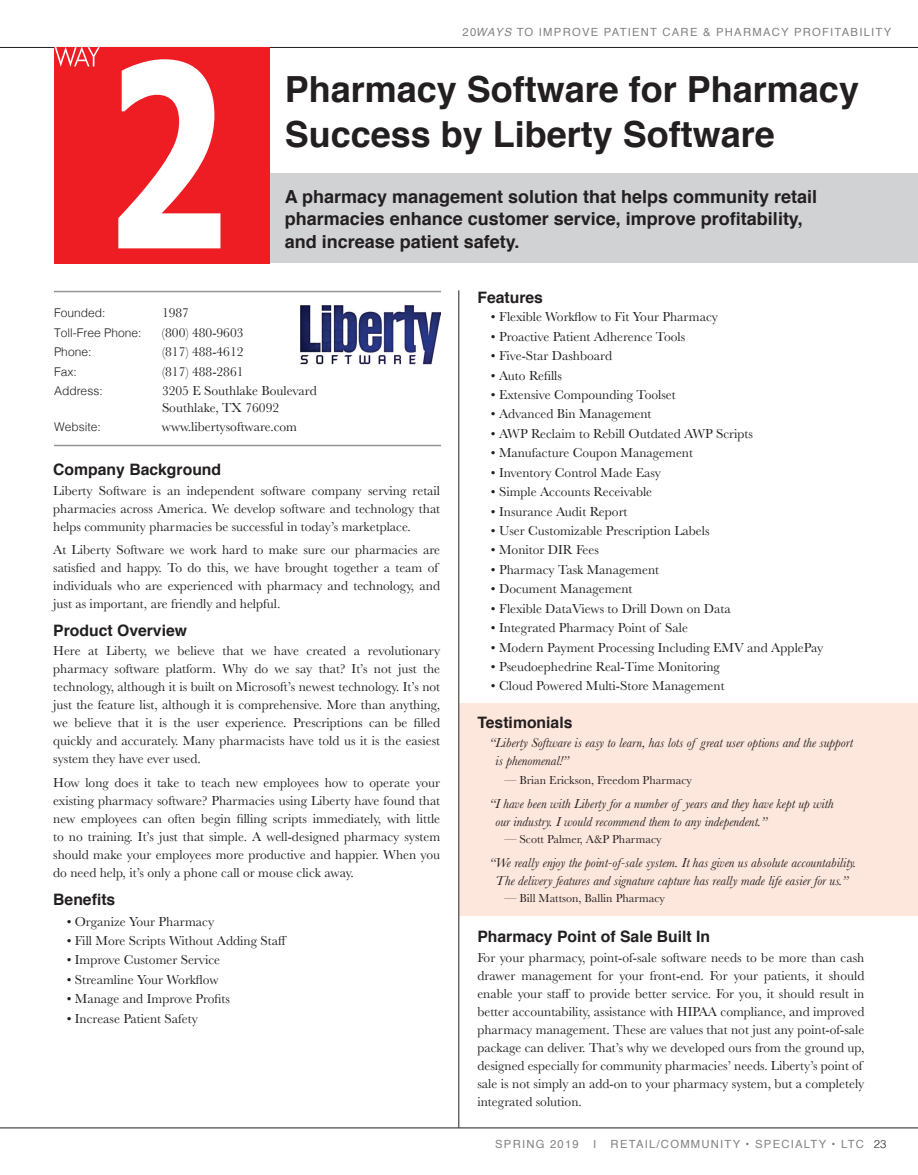
<style>
.page{position:relative;width:918px;height:1175px;background:#fff}
.page>*{position:absolute;margin:0;border:0;box-sizing:border-box;transform-origin:0 0}
.t1{font:700 36px/45px "Helvetica";color:#231f20}
.t2{font:700 18px/22.5px "Helvetica";color:#231f20}
.t3{font:700 15.75px "Helvetica";color:#231f20}
.t4{font:13.5px/18px "Baskerville";color:#231f20}
.t5{font:italic 13.5px/18px "Baskerville";color:#231f20}
.t6{font:12px "Baskerville";color:#231f20}
.t7{font:300 12px "Helvetica";color:#231f20}
.t8{font:11.25px "Helvetica";letter-spacing:.11em;color:#808285}
.s1{font-style:italic}
.s2{font-weight:300;color:#231f20}
</style>
<div class="page">
<hr style="left:0;top:47px;width:918px;height:1px;background:#231f20">
<div style="left:459px;top:703px;width:459px;height:213px;background:#fde7dc"></div>
<div style="left:56px;top:174px;width:862px;height:89px;background:#d1d2d4"></div>
<hr style="left:54px;top:445px;width:387px;height:1px;background:#939598">
<img style="left:300px;top:305px;width:140px;height:60px">
<hr style="left:459px;top:290px;width:1px;height:837px;background:#231f20">
<hr style="left:54px;top:291px;width:387px;height:1px;background:#939598">
<div style="left:54px;top:47px;width:216px;height:216px;background:#ee1d23"></div>
<svg style="left:118px;top:59px;width:102px;height:189px"></svg>
<svg style="left:55px;top:47px;width:45px;height:20px"></svg>
<hr style="left:0;top:1127px;width:918px;height:1px;background:#231f20">
<p class="t8" style="left:463px;top:23px;width:430px">20<span class="s1">WAYS</span> TO IMPROVE PATIENT CARE &amp; PHARMACY PROFITABILITY</p>
<h1 class="t1" style="left:285px;top:67px;width:576px">Pharmacy Software for Pharmacy<br>Success by Liberty Software</h1>
<h2 class="t2" style="left:285px;top:185px;width:534px">A pharmacy management solution that helps community retail pharmacies enhance customer service, improve profitability, and increase patient safety.</h2>
<p class="t7" style="left:54px;top:303px;width:53px">Founded:</p>
<p class="t4" style="left:162px;top:304px;width:28px">1987</p>
<p class="t7" style="left:54px;top:322px;width:89px">Toll-Free Phone:</p>
<p class="t4" style="left:162px;top:324px;width:83px">(800) 480-9603</p>
<p class="t7" style="left:54px;top:342px;width:39px">Phone:</p>
<p class="t4" style="left:162px;top:343px;width:83px">(817) 488-4612</p>
<p class="t7" style="left:54px;top:361px;width:24px">Fax:</p>
<p class="t4" style="left:162px;top:363px;width:83px">(817) 488-2861</p>
<p class="t7" style="left:54px;top:381px;width:50px">Address:</p>
<p class="t4" style="left:162px;top:383px;width:156px;line-height:16.5px">3205 E Southlake Boulevard<br>Southlake, TX 76092</p>
<p class="t7" style="left:54px;top:417px;width:48px">Website:</p>
<p class="t4" style="left:162px;top:418px;width:137px">www.libertysoftware.com</p>
<p class="t3" style="left:53px;top:457px;width:170px">Company Background</p>
<p class="t4" style="left:53px;top:481px;width:389px;text-align:justify">Liberty Software is an independent software company serving retail pharmacies across America. We develop software and technology that helps community pharmacies be successful in today’s marketplace.</p>
<p class="t4" style="left:53px;top:541px;width:389px">At Liberty Software we work hard to make sure our pharmacies are satisfied and happy. To do this, we have brought together a team of individuals who are experienced with pharmacy and technology, and just as important, are friendly and helpful.</p>
<p class="t3" style="left:53px;top:617px;width:135px">Product Overview</p>
<p class="t4" style="left:53px;top:642px;width:389px;text-align:justify">Here at Liberty, we believe that we have created a revolutionary pharmacy software platform. Why do we say that? It’s not just the technology, although it is built on Microsoft’s newest technology. It’s not just the feature list, although it is comprehensive. More than anything, we believe that it is the user experience. Prescriptions can be filled quickly and accurately. Many pharmacists have told us it is the easiest system they have ever used.</p>
<p class="t4" style="left:53px;top:773px;width:389px;text-align:justify">How long does it take to teach new employees how to operate your existing pharmacy software? Pharmacies using Liberty have found that new employees can often begin filling scripts immediately, with little to no training. It’s just that simple. A well-designed pharmacy system should make your employees more productive and happier. When you do need help, it’s only a phone call or mouse click away.</p>
<p class="t3" style="left:53px;top:886px;width:64px">Benefits</p>
<p class="t4" style="left:67px;top:912px;width:149px">• Organize Your Pharmacy</p>
<p class="t4" style="left:67px;top:931px;width:222px">• Fill More Scripts Without Adding Staff</p>
<p class="t4" style="left:67px;top:951px;width:155px">• Improve Customer Service</p>
<p class="t4" style="left:67px;top:970px;width:153px">• Streamline Your Workflow</p>
<p class="t4" style="left:67px;top:990px;width:165px">• Manage and Improve Profits</p>
<p class="t4" style="left:67px;top:1009px;width:133px">• Increase Patient Safety</p>
<p class="t3" style="left:477px;top:284px;width:67px">Features</p>
<p class="t4" style="left:491px;top:308px;width:229px">• Flexible Workflow to Fit Your Pharmacy</p>
<p class="t4" style="left:491px;top:327px;width:196px">• Proactive Patient Adherence Tools</p>
<p class="t4" style="left:491px;top:347px;width:123px">• Five-Star Dashboard</p>
<p class="t4" style="left:491px;top:366px;width:73px">• Auto Refills</p>
<p class="t4" style="left:491px;top:386px;width:186px">• Extensive Compounding Toolset</p>
<p class="t4" style="left:491px;top:405px;width:162px">• Advanced Bin Management</p>
<p class="t4" style="left:491px;top:425px;width:264px">• AWP Reclaim to Rebill Outdated AWP Scripts</p>
<p class="t4" style="left:491px;top:444px;width:204px">• Manufacture Coupon Management</p>
<p class="t4" style="left:491px;top:463px;width:172px">• Inventory Control Made Easy</p>
<p class="t4" style="left:491px;top:483px;width:163px">• Simple Accounts Receivable</p>
<p class="t4" style="left:491px;top:502px;width:138px">• Insurance Audit Report</p>
<p class="t4" style="left:491px;top:522px;width:220px">• User Customizable Prescription Labels</p>
<p class="t4" style="left:491px;top:541px;width:109px">• Monitor DIR Fees</p>
<p class="t4" style="left:491px;top:560px;width:170px">• Pharmacy Task Management</p>
<p class="t4" style="left:491px;top:580px;width:143px">• Document Management</p>
<p class="t4" style="left:491px;top:599px;width:241px">• Flexible DataViews to Drill Down on Data</p>
<p class="t4" style="left:491px;top:619px;width:198px">• Integrated Pharmacy Point of Sale</p>
<p class="t4" style="left:491px;top:638px;width:334px">• Modern Payment Processing Including EMV and ApplePay</p>
<p class="t4" style="left:491px;top:658px;width:231px">• Pseudoephedrine Real-Time Monitoring</p>
<p class="t4" style="left:491px;top:677px;width:235px">• Cloud Powered Multi-Store Management</p>
<p class="t3" style="left:477px;top:709px;width:97px">Testimonials</p>
<p class="t5" style="left:496px;top:734px;width:359px;text-indent:-6px">“Liberty Software is easy to learn, has lots of great user options and the support is phenomenal!”</p>
<p class="t6" style="left:504px;top:772px;width:189px">— Brian Erickson, Freedom Pharmacy</p>
<p class="t5" style="left:496px;top:794px;width:340px;text-indent:-6px">“I have been with Liberty for a number of years and they have kept up with our industry. I would recommend them to any independent.”</p>
<p class="t6" style="left:504px;top:831px;width:159px">— Scott Palmer, A&amp;P Pharmacy</p>
<p class="t5" style="left:489px;top:853px;width:369px;text-align:center">“We really enjoy the point-of-sale system. It has given us absolute accountability.<br>The delivery features and signature capture has really made life easier for us.”</p>
<p class="t6" style="left:504px;top:890px;width:162px">— Bill Mattson, Ballin Pharmacy</p>
<p class="t3" style="left:477px;top:924px;width:234px">Pharmacy Point of Sale Built In</p>
<p class="t4" style="left:477px;top:948px;width:389px">For your pharmacy, point-of-sale software needs to be more than cash drawer management for your front-end. For your patients, it should enable your staff to provide better service. For you, it should result in better accountability, assistance with HIPAA compliance, and improved pharmacy management. These are values that not just any point-of-sale package can deliver. That’s why we developed ours from the ground up, designed especially for community pharmacies’ needs. Liberty’s point of sale is not simply an add-on to your pharmacy system, but a completely integrated solution.</p>
<p class="t8" style="left:495px;top:1135px;width:85px">SPRING 2019</p>
<p class="t8" style="left:593px;top:1135px;width:5px">I</p>
<p class="t8" style="left:611px;top:1135px;width:277px">RETAIL/COMMUNITY • SPECIALTY • LTC <span class="s2">23</span></p>
</div>
